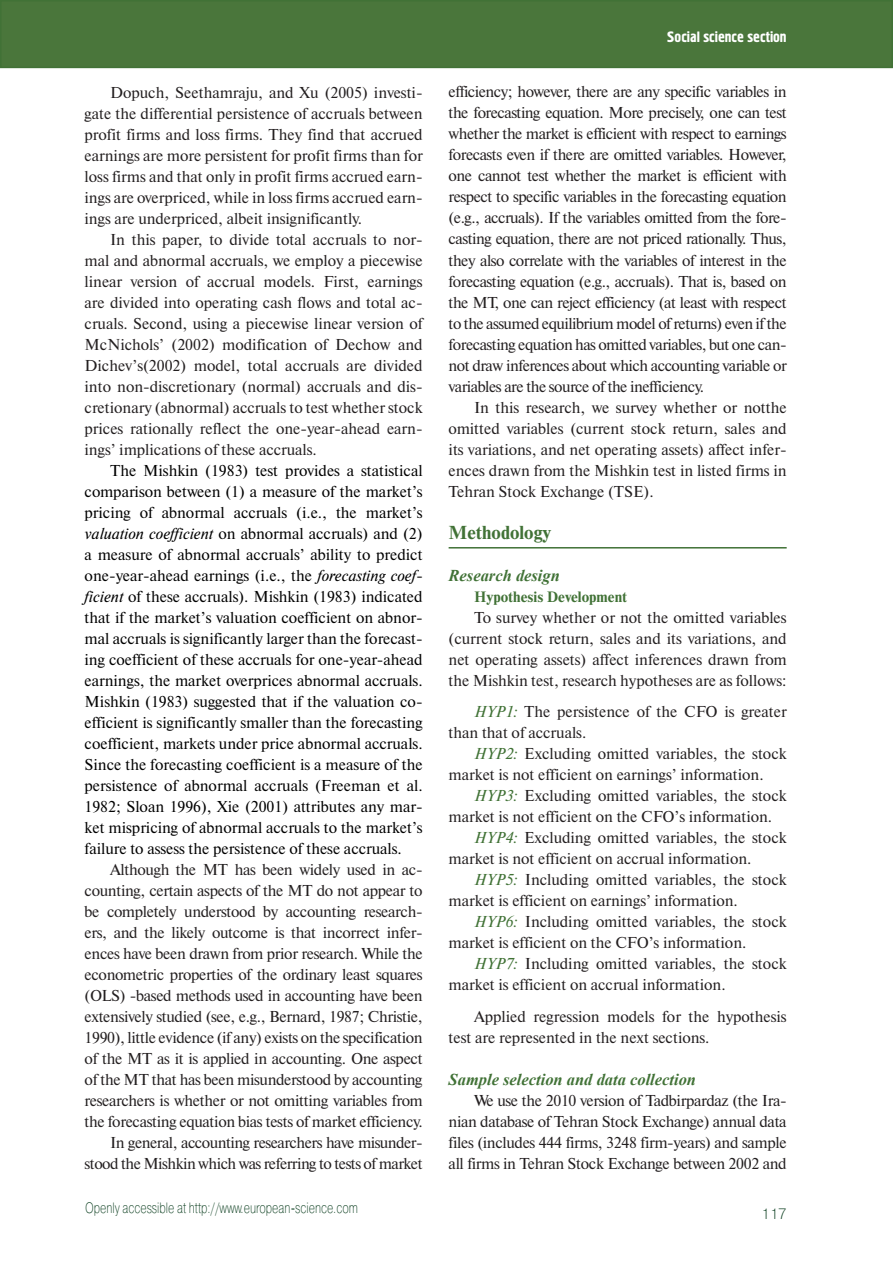
<style>
.page{position:relative;width:893px;height:1263px;background:#fff}
.page>*{position:absolute;margin:0;border:0;box-sizing:border-box;transform-origin:0 0}
.Заголовок{font:700 18.75px "Newton C";color:#417236}
.Подзаголовок{font:italic 700 16.5px "Times New Roman";color:#417236}
.Текст_статьи{font:15.75px/21px "Newton C";color:#231f20}
.Текст_статьи-2{font:15.75px/21px "Newton C";color:#000;text-align:justify}
.Текст_статьи-3{font:15.75px/21px "Newton C";letter-spacing:-.03em;color:#231f20;text-align:right}
.Нижний_колонтитул{font:15px "Pragmatica Light C";color:#0b3e1f;scale:.75 1}
.Текст_статьи-4{font:700 15px "Newton C";color:#417236}
.Верхний_колонтитул{font:15px "Hermes C";color:#fff}
.Колонцифра{font:15px "Pragmatica Light C";color:#0b3e1f}
.s1{font-style:italic}
.s2{font-style:italic;color:#417236}
</style>
<div class="page">
<div style="left:1px;top:1px;width:891px;height:66px;background:#4a763b"></div>
<div style="left:0;top:0;width:893px;height:68px;border:2px solid #417236"></div>
<hr style="left:449px;top:547px;width:338px;height:1px;background:#417236">
<p class="Текст_статьи" style="left:85px;top:82px;width:340px;text-align:justify;text-indent:26px">Dopuch, Seethamraju, and Xu (2005) investi&shy;gate the differential persistence of accruals between profit firms and loss firms. They find that accrued earnings are more persistent for profit firms than for loss firms and that only in profit firms accrued earn&shy;ings are overpriced, while in loss firms accrued earn&shy;ings are underpriced, albeit insignificantly.</p>
<p class="Текст_статьи" style="left:85px;top:229px;width:340px;text-align:justify;text-indent:26px">In this paper, to divide total accruals to nor&shy;mal and abnormal accruals, we employ a piecewise linear version of accrual models. First, earnings are divided into operating cash flows and total ac&shy;cruals. Second, using a piecewise linear version of McNichols’ (2002) modification of Dechow and Dichev’s(2002) model, total accruals are divided into non-discretionary (normal) accruals and dis&shy;cretionary (abnormal) accruals to test whether stock prices rationally reflect the one-year-ahead earn&shy;ings’ implications of these accruals.</p>
<p class="Текст_статьи-2" style="left:85px;top:460px;width:340px;text-indent:26px">The Mishkin (1983) test provides a statistical comparison between (1) a measure of the market’s pricing of abnormal accruals (i.e., the market’s <span class="s1">valuation coefficient</span> on abnormal accruals) and (2) a measure of abnormal accruals’ ability to predict one-year-ahead earnings (i.e., the <span class="s1">forecasting coef&shy;ficient</span> of these accruals). Mishkin (1983) indicated that if the market’s valuation coefficient on abnor&shy;mal accruals is significantly larger than the forecast&shy;ing coefficient of these accruals for one-year-ahead earnings, the market overprices abnormal accruals.<br>Mishkin (1983) suggested that if the valuation co&shy;efficient is significantly smaller than the forecasting coefficient, markets under price abnormal accruals.<br>Since the forecasting coefficient is a measure of the persistence of abnormal accruals (Freeman et al.<br>1982; Sloan 1996), Xie (2001) attributes any mar&shy;ket mispricing of abnormal accruals to the market’s failure to assess the persistence of these accruals.</p>
<p class="Текст_статьи" style="left:85px;top:859px;width:340px;text-align:justify;text-indent:26px">Although the MT has been widely used in ac&shy;counting, certain aspects of the MT do not appear to be completely understood by accounting research&shy;ers, and the likely outcome is that incorrect infer&shy;ences have been drawn from prior research. While the econometric properties of the ordinary least squares (OLS) -based methods used in accounting have been extensively studied (see, e.g., Bernard, 1987; Christie, 1990), little evidence (if any) exists on the specification of the MT as it is applied in accounting. One aspect of the MT that has been misunderstood by accounting researchers is whether or not omitting variables from the forecasting equation bias tests of market efficiency.</p>
<p class="Текст_статьи-3" style="left:85px;top:1132px;width:340px">In general, accounting researchers have misunder&shy;stood the Mishkin which was referring to tests of market</p>
<p class="Нижний_колонтитул" style="left:85px;top:1199px;width:365px">Openly accessible at http://www.european-science.com</p>
<p class="Верхний_колонтитул" style="left:667px;top:29px;width:121px">Social science section</p>
<p class="Текст_статьи" style="left:449px;top:82px;width:340px;text-align:justify">efficiency; however, there are any specific variables in the forecasting equation. More precisely, one can test whether the market is efficient with respect to earnings forecasts even if there are omitted variables. However, one cannot test whether the market is efficient with respect to specific variables in the forecasting equation (e.g., accruals). If the variables omitted from the fore&shy;casting equation, there are not priced rationally. Thus, they also correlate with the variables of interest in the forecasting equation (e.g., accruals). That is, based on the MT, one can reject efficiency (at least with respect to the assumed equilibrium model of returns) even if the forecasting equation has omitted variables, but one can&shy;not draw inferences about which accounting variable or variables are the source of the inefficiency.</p>
<p class="Текст_статьи" style="left:449px;top:397px;width:340px;text-align:justify;text-indent:26px">In this research, we survey whether or notthe omitted variables (current stock return, sales and its variations, and net operating assets) affect infer&shy;ences drawn from the Mishkin test in listed firms in Tehran Stock Exchange (TSE).</p>
<p class="Заголовок" style="left:449px;top:522px;width:104px">Methodology</p>
<p class="Подзаголовок" style="left:449px;top:563px;width:113px">Research design</p>
<p class="Текст_статьи-4" style="left:474px;top:588px;width:155px">Hypothesis Development</p>
<p class="Текст_статьи" style="left:449px;top:607px;width:340px;text-align:justify;text-indent:26px">To survey whether or not the omitted variables (current stock return, sales and its variations, and net operating assets) affect inferences drawn from the Mishkin test, research hypotheses are as follows:</p>
<p class="Текст_статьи" style="left:449px;top:701px;width:340px;text-indent:26px"><span class="s2">HYP1:</span> The persistence of the CFO is greater than that of accruals.</p>
<p class="Текст_статьи" style="left:449px;top:743px;width:340px;text-indent:26px"><span class="s2">HYP2:</span> Excluding omitted variables, the stock market is not efficient on earnings’ information.</p>
<p class="Текст_статьи" style="left:449px;top:785px;width:340px;text-indent:26px"><span class="s2">HYP3:</span> Excluding omitted variables, the stock market is not efficient on the CFO’s information.</p>
<p class="Текст_статьи" style="left:449px;top:827px;width:340px;text-indent:26px"><span class="s2">HYP4:</span> Excluding omitted variables, the stock market is not efficient on accrual information.</p>
<p class="Текст_статьи" style="left:449px;top:869px;width:340px;text-indent:26px"><span class="s2">HYP5:</span> Including omitted variables, the stock market is efficient on earnings’ information.</p>
<p class="Текст_статьи" style="left:449px;top:911px;width:340px;text-indent:26px"><span class="s2">HYP6:</span> Including omitted variables, the stock market is efficient on the CFO’s information.</p>
<p class="Текст_статьи" style="left:449px;top:953px;width:340px;text-indent:26px"><span class="s2">HYP7:</span> Including omitted variables, the stock market is efficient on accrual information.</p>
<p class="Текст_статьи" style="left:449px;top:1006px;width:340px;text-indent:26px">Applied regression models for the hypothesis test are represented in the next sections.</p>
<p class="Подзаголовок" style="left:449px;top:1067px;width:249px">Sample selection and data collection</p>
<p class="Текст_статьи" style="left:449px;top:1090px;width:340px;text-align:justify;text-indent:26px">We use the 2010 version of Tadbirpardaz (the Ira&shy;nian database of Tehran Stock Exchange) annual data files (includes 444 firms, 3248 firm-years) and sample all firms in Tehran Stock Exchange between 2002 and</p>
<p class="Колонцифра" style="left:761px;top:1205px;width:27px">117</p>
</div>
